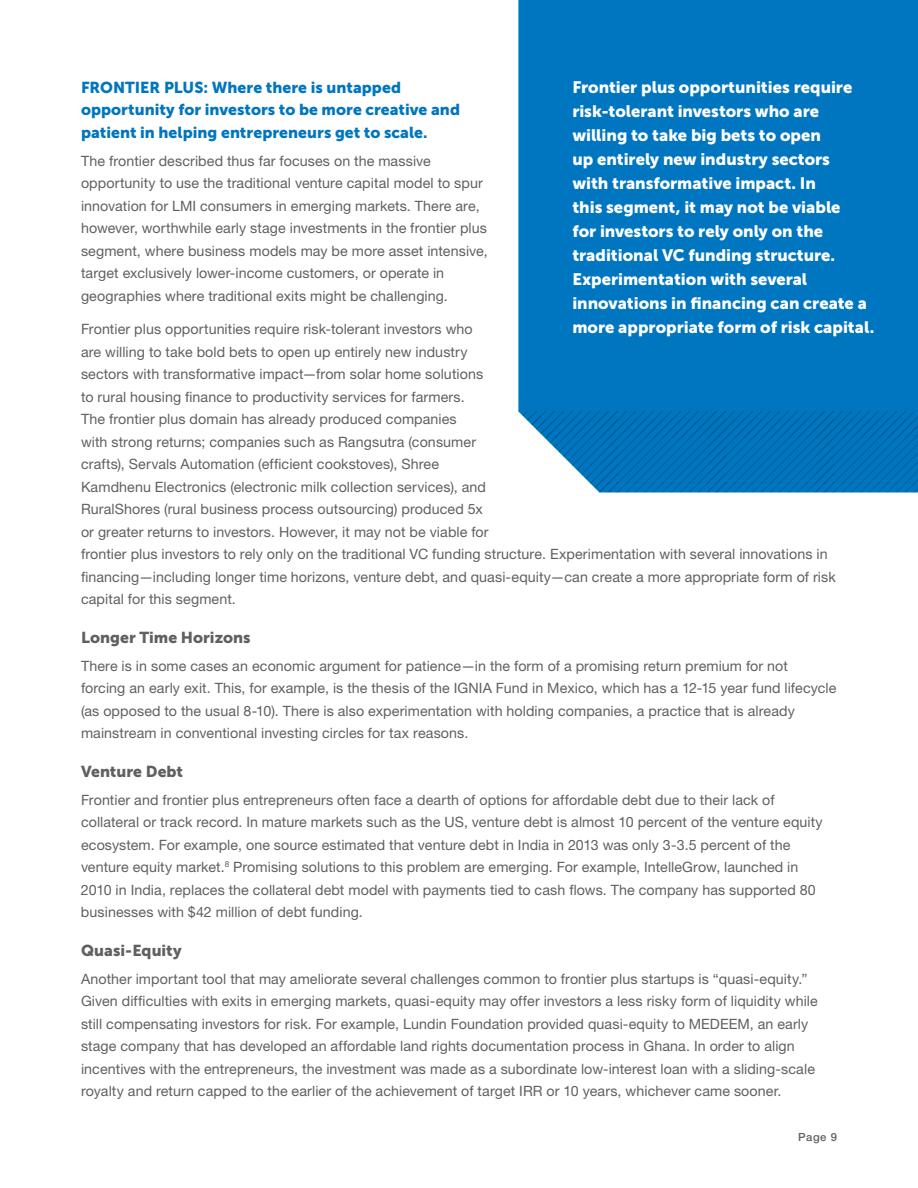
<style>
.page{position:relative;width:918px;height:1188px;background:#fff}
.page>*{position:absolute;margin:0;border:0;box-sizing:border-box;transform-origin:0 0}
.t1{font:16.5px/24px "Museo Sans 900";color:#fff}
.t2{font:15.75px/22.5px "Museo Sans 900";color:#0076c0}
.t3{font:15.75px "Museo Sans 900";color:#5f6062}
.t4{font:14.25px/22.5px "Helvetica Neue LT Pro";letter-spacing:.005em;color:#5f6062}
.t5{font:500 11.25px "Helvetica Neue LT Pro";color:#5f6062}
</style>
<div class="page">
<div style="left:518px;top:0;width:400px;height:411px;background:#0076c0"></div>
<svg style="left:518px;top:411px;width:400px;height:81px;background:#1b81c0"></svg>
<p class="t2" style="left:81px;top:76px;width:381px">FRONTIER PLUS: Where there is untapped opportunity for investors to be more creative and patient in helping entrepreneurs get to scale.</p>
<p class="t4" style="left:81px;top:149px;width:408px">The frontier described thus far focuses on the massive opportunity to use the traditional venture capital model to spur innovation for LMI consumers in emerging markets. There are, however, worthwhile early stage investments in the frontier plus segment, where business models may be more asset intensive, target exclusively lower-income customers, or operate in geographies where traditional exits might be challenging.</p>
<p class="t4" style="left:81px;top:317px;width:756px">Frontier plus opportunities require risk-tolerant investors who<br>are willing to take bold bets to open up entirely new industry<br>sectors with transformative impact—from solar home solutions<br>to rural housing finance to productivity services for farmers.<br>The frontier plus domain has already produced companies<br>with strong returns; companies such as Rangsutra (consumer<br>crafts), Servals Automation (efficient cookstoves), Shree<br>Kamdhenu Electronics (electronic milk collection services), and<br>RuralShores (rural business process outsourcing) produced 5x<br>or greater returns to investors. However, it may not be viable for<br>frontier plus investors to rely only on the traditional VC funding structure. Experimentation with several innovations in financing—including longer time horizons, venture debt, and quasi-equity—can create a more appropriate form of risk capital for this segment.</p>
<p class="t3" style="left:81px;top:628px;width:171px">Longer Time Horizons</p>
<p class="t4" style="left:81px;top:654px;width:757px">There is in some cases an economic argument for patience—in the form of a promising return premium for not<br>forcing an early exit. This, for example, is the thesis of the IGNIA Fund in Mexico, which has a 12-15 year fund lifecycle (as opposed to the usual 8-10). There is also experimentation with holding companies, a practice that is already mainstream in conventional investing circles for tax reasons.</p>
<p class="t3" style="left:81px;top:762px;width:104px">Venture Debt</p>
<p class="t4" style="left:81px;top:788px;width:743px">Frontier and frontier plus entrepreneurs often face a dearth of options for affordable debt due to their lack of collateral or track record. In mature markets such as the US, venture debt is almost 10 percent of the venture equity ecosystem. For example, one source estimated that venture debt in India in 2013 was only 3-3.5 percent of the venture equity market.<sup>8</sup> Promising solutions to this problem are emerging. For example, IntelleGrow, launched in 2010 in India, replaces the collateral debt model with payments tied to cash flows. The company has supported 80 businesses with $42 million of debt funding.</p>
<p class="t3" style="left:81px;top:941px;width:102px">Quasi-Equity</p>
<p class="t4" style="left:81px;top:967px;width:738px">Another important tool that may ameliorate several challenges common to frontier plus startups is “quasi-equity.” Given difficulties with exits in emerging markets, quasi-equity may offer investors a less risky form of liquidity while still compensating investors for risk. For example, Lundin Foundation provided quasi-equity to MEDEEM, an early stage company that has developed an affordable land rights documentation process in Ghana. In order to align incentives with the entrepreneurs, the investment was made as a subordinate low-interest loan with a sliding-scale royalty and return capped to the earlier of the achievement of target IRR or 10 years, whichever came sooner.</p>
<p class="t1" style="left:572px;top:76px;width:304px">Frontier plus opportunities require risk-tolerant investors who are willing to take big bets to open<br>up entirely new industry sectors<br>with transformative impact. In<br>this segment, it may not be viable<br>for investors to rely only on the traditional VC funding structure.<br>Experimentation with several innovations in financing can create a more appropriate form of risk capital.</p>
<p class="t5" style="left:798px;top:1130px;width:40px">Page 9</p>
</div>
